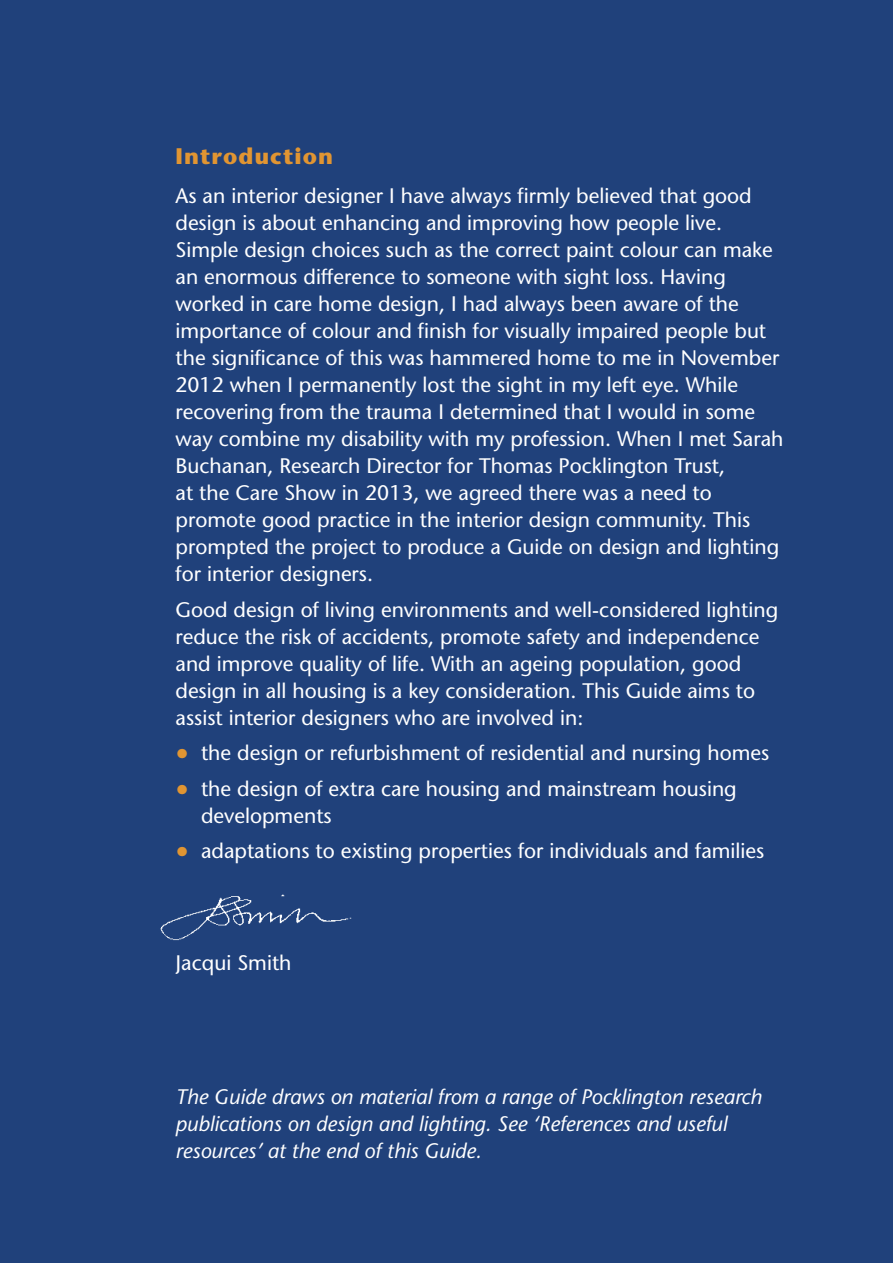
<style>
.page{position:relative;width:893px;height:1263px;background:#20417b}
.page>*{position:absolute;margin:0;border:0;box-sizing:border-box;transform-origin:0 0}
.t1{font:700 22.5px "Stone Sans";letter-spacing:.05em;color:#e19532}
.t2{font:21px/27px "Stone Sans";color:#fff}
.t3{font:italic 21px/27px "Stone Sans";color:#fff}
.s1{font-size:27px;color:#e19532}
</style>
<div class="page">
<img style="left:160px;top:894px;width:192px;height:47px">
<p class="t1" style="left:175px;top:147px;width:159px">Introduction</p>
<p class="t2" style="left:175px;top:185px;width:609px">As an interior designer I have always firmly believed that good design is about enhancing and improving how people live.<br>Simple design choices such as the correct paint colour can make an enormous difference to someone with sight loss. Having worked in care home design, I had always been aware of the importance of colour and finish for visually impaired people but the significance of this was hammered home to me in November 2012 when I permanently lost the sight in my left eye. While recovering from the trauma I determined that I would in some way combine my disability with my profession. When I met Sarah Buchanan, Research Director for Thomas Pocklington Trust,<br>at the Care Show in 2013, we agreed there was a need to promote good practice in the interior design community. This prompted the project to produce a Guide on design and lighting for interior designers.</p>
<p class="t2" style="left:175px;top:598px;width:604px">Good design of living environments and well-considered lighting reduce the risk of accidents, promote safety and independence and improve quality of life. With an ageing population, good design in all housing is a key consideration. This Guide aims to assist interior designers who are involved in:</p>
<p class="t2" style="left:175px;top:742px;width:595px"><span class="s1">•</span> the design or refurbishment of residential and nursing homes</p>
<p class="t2" style="left:201px;top:777px;width:537px;text-indent:-25px"><span class="s1">•</span> the design of extra care housing and mainstream housing developments</p>
<p class="t2" style="left:175px;top:840px;width:590px"><span class="s1">•</span> adaptations to existing properties for individuals and families</p>
<p class="t2" style="left:175px;top:952px;width:118px">Jacqui Smith</p>
<p class="t3" style="left:175px;top:1085px;width:588px">The Guide draws on material from a range of Pocklington research publications on design and lighting. See ‘References and useful resources’ at the end of this Guide.</p>
</div>
